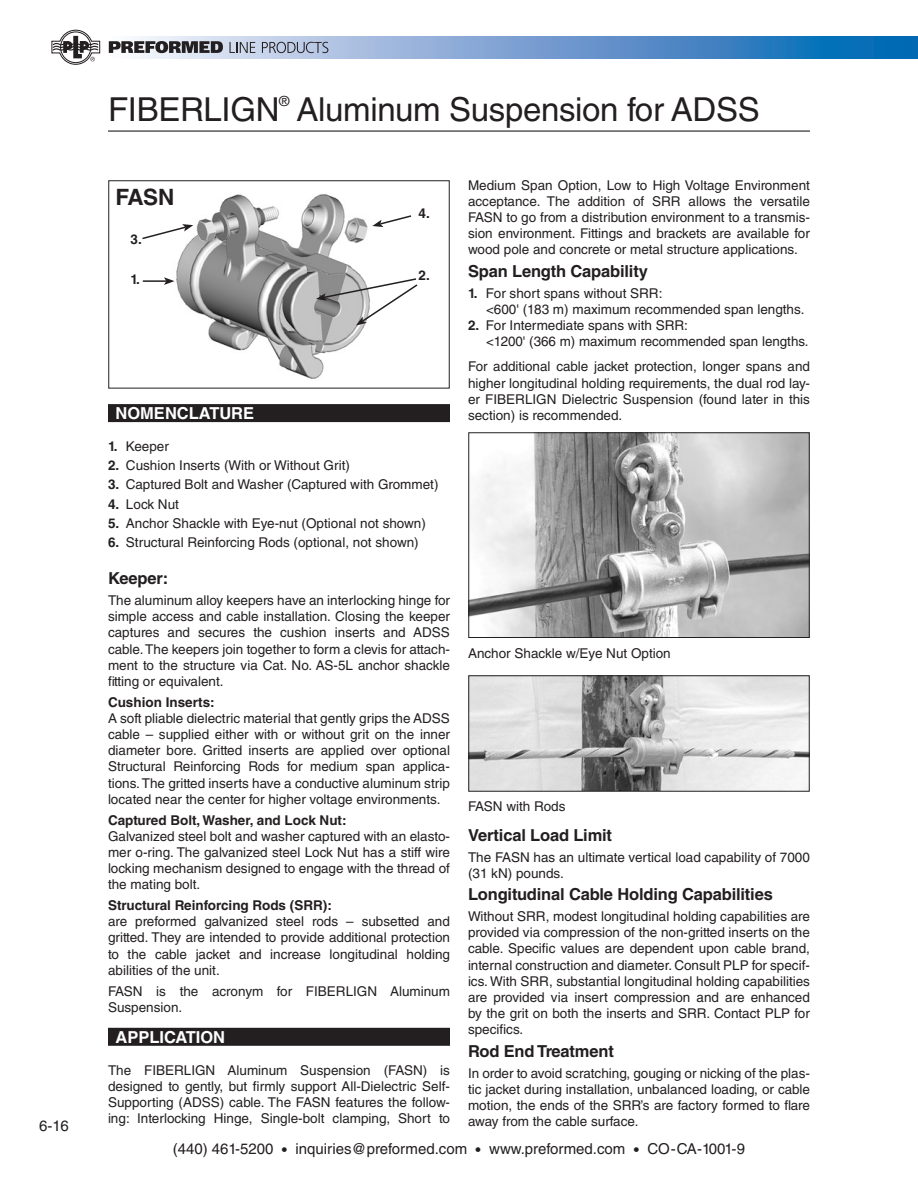
<style>
.page{position:relative;width:918px;height:1188px;background:#fff}
.page>*{position:absolute;margin:0;border:0;box-sizing:border-box;transform-origin:0 0}
.t1{font:33px "Helvetica LT Std";letter-spacing:-.01em;color:#231f20}
.AM-Subheads{font:700 22.5px "Helvetica LT Std";color:#231f20}
.AM_Body_Sub{font:700 16.5px "Helvetica LT Std";letter-spacing:-.01em;color:#231f20}
.AM-Black_Bar_Text{font:700 16.5px "Helvetica LT Std";color:#fff}
.t2{font:15px "Helvetica LT Std";color:#231f20}
.t3{font:13.95px "Helvetica LT Std";color:#231f20}
.AM-Body{font:13.5px/16.2px "Helvetica LT Std";color:#231f20;text-align:justify}
.AM-Body-2{font:700 13.5px "Helvetica LT Std";color:#231f20}
.s1{font-weight:700}
</style>
<div class="page">
<hr style="left:108px;top:130px;width:702px;height:2px;background:#231f20">
<svg style="left:108px;top:36px;width:810px;height:22px;background:#6c9dcf"></svg>
<div style="left:108px;top:180px;width:342px;height:208px;border:1px solid #231f20"></div>
<img style="left:470px;top:677px;width:338px;height:113px">
<div style="left:468px;top:675px;width:342px;height:117px;border:1px solid #231f20"></div>
<img style="left:174px;top:194px;width:194px;height:185px">
<svg style="left:142px;top:224px;width:51px;height:16px"></svg>
<hr style="left:143px;top:280px;width:23px;height:2px;background:#231f20">
<svg style="left:164px;top:277px;width:10px;height:8px"></svg>
<svg style="left:316px;top:277px;width:102px;height:49px"></svg>
<svg style="left:372px;top:215px;width:40px;height:12px"></svg>
<div style="left:108px;top:404px;width:342px;height:18px;background:#231f20"></div>
<div style="left:108px;top:1028px;width:342px;height:18px;background:#231f20"></div>
<img style="left:470px;top:434px;width:338px;height:202px">
<div style="left:468px;top:432px;width:342px;height:206px;border:1px solid #231f20"></div>
<svg style="left:52px;top:30px;width:48px;height:35px"></svg>
<svg style="left:109px;top:41px;width:114px;height:12px"></svg>
<svg style="left:230px;top:42px;width:25px;height:11px"></svg>
<svg style="left:262px;top:42px;width:66px;height:11px"></svg>
<p class="t2" style="left:39px;top:1117px;width:31px">6-16</p>
<h1 class="t1" style="left:108px;top:90px;width:173px">FIBERLIGN</h1>
<p class="t3" style="left:279px;top:93px;width:12px">®</p>
<h1 class="t1" style="left:297px;top:90px;width:465px">Aluminum Suspension for ADSS</h1>
<p class="AM-Subheads" style="left:116px;top:184px;width:60px">FASN</p>
<p class="AM-Body-2" style="left:130px;top:231px;width:13px">3.</p>
<p class="AM-Body-2" style="left:418px;top:205px;width:13px">4.</p>
<p class="AM-Body-2" style="left:130px;top:271px;width:11px">1.</p>
<p class="AM-Body-2" style="left:418px;top:267px;width:13px">2.</p>
<p class="AM-Black_Bar_Text" style="left:116px;top:403px;width:140px">NOMENCLATURE</p>
<p class="AM-Body" style="left:108px;top:438px;width:62px"><span class="s1">1.</span> Keeper</p>
<p class="AM-Body" style="left:108px;top:457px;width:243px"><span class="s1">2.</span> Cushion Inserts (With or Without Grit)</p>
<p class="AM-Body" style="left:108px;top:477px;width:332px"><span class="s1">3.</span> Captured Bolt and Washer (Captured with Grommet)</p>
<p class="AM-Body" style="left:108px;top:496px;width:72px"><span class="s1">4.</span> Lock Nut</p>
<p class="AM-Body" style="left:108px;top:515px;width:319px"><span class="s1">5.</span> Anchor Shackle with Eye-nut (Optional not shown)</p>
<p class="AM-Body" style="left:108px;top:534px;width:312px"><span class="s1">6.</span> Structural Reinforcing Rods (optional, not shown)</p>
<p class="AM_Body_Sub" style="left:108px;top:568px;width:62px">Keeper:</p>
<p class="AM-Body" style="left:108px;top:592px;width:344px">The aluminum alloy keepers have an interlocking hinge for simple access and cable installation. Closing the keeper captures and secures the cushion inserts and ADSS cable. The keepers join together to form a clevis for attach&shy;ment to the structure via Cat. No. AS-5L anchor shackle fitting or equivalent.</p>
<p class="AM-Body-2" style="left:108px;top:694px;width:108px">Cushion Inserts:</p>
<p class="AM-Body" style="left:108px;top:710px;width:344px">A soft pliable dielectric material that gently grips the ADSS cable – supplied either with or without grit on the inner diameter bore. Gritted inserts are applied over optional Structural Reinforcing Rods for medium span applica&shy;tions. The gritted inserts have a conductive aluminum strip located near the center for higher voltage environments.</p>
<p class="AM-Body-2" style="left:108px;top:812px;width:240px">Captured Bolt, Washer, and Lock Nut:</p>
<p class="AM-Body" style="left:108px;top:828px;width:344px">Galvanized steel bolt and washer captured with an elasto&shy;mer o-ring. The galvanized steel Lock Nut has a stiff wire locking mechanism designed to engage with the thread of the mating bolt.</p>
<p class="AM-Body-2" style="left:108px;top:897px;width:225px">Structural Reinforcing Rods (SRR):</p>
<p class="AM-Body" style="left:108px;top:913px;width:344px">are preformed galvanized steel rods – subsetted and gritted. They are intended to provide additional protection to the cable jacket and increase longitudinal holding abilities of the unit.</p>
<p class="AM-Body" style="left:108px;top:983px;width:343px">FASN is the acronym for FIBERLIGN Aluminum<br>Suspension.</p>
<p class="AM-Black_Bar_Text" style="left:116px;top:1027px;width:111px">APPLICATION</p>
<p class="AM-Body" style="left:108px;top:1062px;width:344px">The FIBERLIGN Aluminum Suspension (FASN) is designed to gently, but firmly support All-Dielectric Self-Supporting (ADSS) cable. The FASN features the follow&shy;ing: Interlocking Hinge, Single-bolt clamping, Short to</p>
<p class="AM-Body" style="left:468px;top:177px;width:344px">Medium Span Option, Low to High Voltage Environment acceptance. The addition of SRR allows the versatile FASN to go from a distribution environment to a transmis&shy;sion environment. Fittings and brackets are available for wood pole and concrete or metal structure applications.</p>
<p class="AM_Body_Sub" style="left:468px;top:261px;width:181px">Span Length Capability</p>
<p class="AM-Body" style="left:486px;top:285px;width:320px;text-indent:-18px"><span class="s1">1.</span> For short spans without SRR:<br>&lt;600' (183 m) maximum recommended span lengths.</p>
<p class="AM-Body" style="left:486px;top:317px;width:324px;text-indent:-18px"><span class="s1">2.</span> For Intermediate spans with SRR:<br>&lt;1200' (366 m) maximum recommended span lengths.</p>
<p class="AM-Body" style="left:468px;top:359px;width:344px">For additional cable jacket protection, longer spans and higher longitudinal holding requirements, the dual rod lay&shy;er FIBERLIGN Dielectric Suspension (found later in this section) is recommended.</p>
<p class="AM-Body" style="left:468px;top:645px;width:204px">Anchor Shackle w/Eye Nut Option</p>
<p class="AM-Body" style="left:468px;top:798px;width:99px">FASN with Rods</p>
<p class="AM_Body_Sub" style="left:468px;top:825px;width:146px">Vertical Load Limit</p>
<p class="AM-Body" style="left:468px;top:849px;width:344px">The FASN has an ultimate vertical load capability of 7000 (31 kN) pounds.</p>
<p class="AM_Body_Sub" style="left:468px;top:884px;width:306px">Longitudinal Cable Holding Capabilities</p>
<p class="AM-Body" style="left:468px;top:908px;width:344px">Without SRR, modest longitudinal holding capabilities are provided via compression of the non-gritted inserts on the cable. Specific values are dependent upon cable brand, internal construction and diameter. Consult PLP for specif&shy;ics. With SRR, substantial longitudinal holding capabilities are provided via insert compression and are enhanced by the grit on both the inserts and SRR. Contact PLP for specifics.</p>
<p class="AM_Body_Sub" style="left:468px;top:1041px;width:147px">Rod End Treatment</p>
<p class="AM-Body" style="left:468px;top:1065px;width:344px">In order to avoid scratching, gouging or nicking of the plas&shy;tic jacket during installation, unbalanced loading, or cable motion, the ends of the SRR’s are factory formed to flare away from the cable surface.</p>
<p class="t2" style="left:173px;top:1140px;width:574px">(440) 461-5200 • inquiries@preformed.com • www.preformed.com • CO-CA-1001-9</p>
</div>
